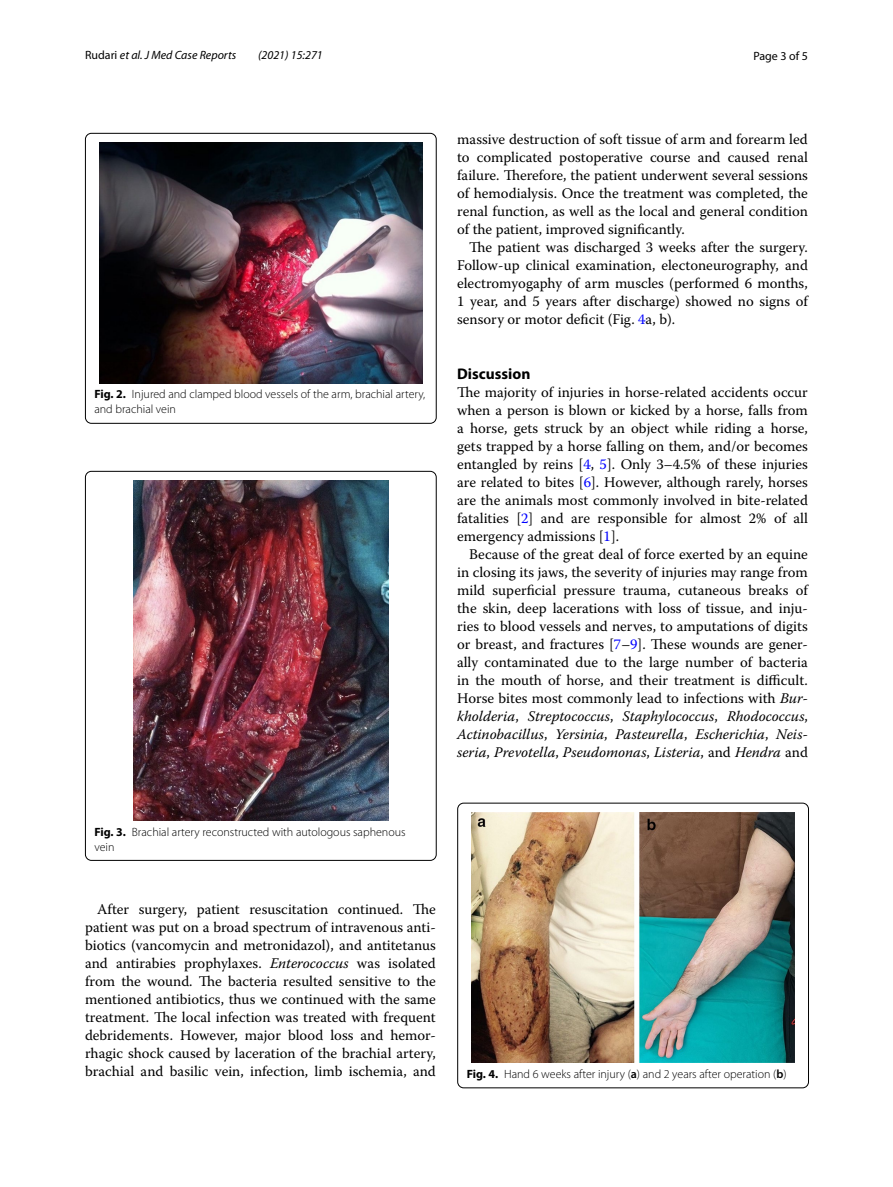
<style>
.page{position:relative;width:893px;height:1187px;background:#fff}
.page>*{position:absolute;margin:0;border:0;box-sizing:border-box;transform-origin:0 0}
.t1{font:700 15.45px "Myriad Pro";color:#000}
.t2{font:14.7px/18px "Warnock Pro";color:#000;text-align:justify}
.t3{font:300 12px/15px "Myriad Pro";color:#000}
.t4{font:italic 12px "Myriad Pro";color:#000}
.t5{font:12px "Myriad Pro";color:#000}
.s1{font-style:normal}
.s2{font-weight:700}
.s3{color:#00f}
.s4{font-style:italic}
.s5{font-weight:600}
</style>
<div class="page">
<img style="left:99px;top:142px;width:323px;height:241px">
<div style="left:85px;top:133px;width:351px;height:290px;border:1px solid #000;border-radius:6px"></div>
<img style="left:133px;top:480px;width:255px;height:340px">
<div style="left:85px;top:471px;width:351px;height:389px;border:1px solid #000;border-radius:6px"></div>
<img style="left:471px;top:812px;width:324px;height:250px">
<div style="left:457px;top:802px;width:352px;height:285px;border:1px solid #000;border-radius:6px"></div>
<p class="t4" style="left:85px;top:48px;width:153px"><span class="s1">Rudari</span> et al. J Med Case Reports</p>
<p class="t4" style="left:258px;top:48px;width:66px">(2021) 15:271</p>
<p class="t5" style="left:753px;top:48px;width:56px">Page 3 of 5</p>
<p class="t3" style="left:94px;top:387px;width:332px"><span class="s2">Fig. 2.</span> Injured and clamped blood vessels of the arm, brachial artery, and brachial vein</p>
<p class="t2" style="left:457px;top:130px;width:352px">massive destruction of soft tissue of arm and forearm led to complicated postoperative course and caused renal failure. Therefore, the patient underwent several sessions of hemodialysis. Once the treatment was completed, the renal function, as well as the local and general condition of the patient, improved significantly.</p>
<p class="t2" style="left:457px;top:238px;width:352px;text-indent:12px">The patient was discharged 3 weeks after the surgery.<br>Follow-up clinical examination, electoneurography, and electromyogaphy of arm muscles (performed 6 months, 1 year, and 5 years after discharge) showed no signs of sensory or motor deficit (Fig. <span class="s3">4</span>a, b).</p>
<p class="t1" style="left:457px;top:363px;width:75px">Discussion</p>
<p class="t2" style="left:457px;top:382px;width:352px">The majority of injuries in horse-related accidents occur when a person is blown or kicked by a horse, falls from a horse, gets struck by an object while riding a horse, gets trapped by a horse falling on them, and/or becomes entangled by reins [<span class="s3">4</span>, <span class="s3">5</span>]. Only 3–4.5% of these injuries are related to bites [<span class="s3">6</span>]. However, although rarely, horses are the animals most commonly involved in bite-related fatalities [<span class="s3">2</span>] and are responsible for almost 2% of all emergency admissions [<span class="s3">1</span>].</p>
<p class="t2" style="left:457px;top:544px;width:352px;text-indent:12px">Because of the great deal of force exerted by an equine in closing its jaws, the severity of injuries may range from mild superficial pressure trauma, cutaneous breaks of the skin, deep lacerations with loss of tissue, and inju&shy;ries to blood vessels and nerves, to amputations of digits or breast, and fractures [<span class="s3">7</span>–<span class="s3">9</span>]. These wounds are gener&shy;ally contaminated due to the large number of bacteria in the mouth of horse, and their treatment is difficult.<br>Horse bites most commonly lead to infections with <span class="s4">Bur&shy;kholderia</span>, <span class="s4">Streptococcus</span>, <span class="s4">Staphylococcus</span>, <span class="s4">Rhodococcus</span>, <span class="s4">Actinobacillus</span>, <span class="s4">Yersinia</span>, <span class="s4">Pasteurella</span>, <span class="s4">Escherichia</span>, <span class="s4">Neis&shy;seria</span>, <span class="s4">Prevotella</span>, <span class="s4">Pseudomonas</span>, <span class="s4">Listeria</span>, and <span class="s4">Hendra</span> and</p>
<p class="t3" style="left:94px;top:824px;width:313px"><span class="s2">Fig. 3.</span> Brachial artery reconstructed with autologous saphenous vein</p>
<p class="t2" style="left:85px;top:899px;width:352px;text-indent:12px">After surgery, patient resuscitation continued. The patient was put on a broad spectrum of intravenous anti&shy;biotics (vancomycin and metronidazol), and antitetanus and antirabies prophylaxes. <span class="s4">Enterococcus</span> was isolated from the wound. The bacteria resulted sensitive to the mentioned antibiotics, thus we continued with the same treatment. The local infection was treated with frequent debridements. However, major blood loss and hemor&shy;rhagic shock caused by laceration of the brachial artery, brachial and basilic vein, infection, limb ischemia, and</p>
<p class="t3" style="left:467px;top:1066px;width:321px"><span class="s2">Fig. 4.</span> Hand 6 weeks after injury (<span class="s5">a</span>) and 2 years after operation (<span class="s5">b</span>)</p>
</div>
